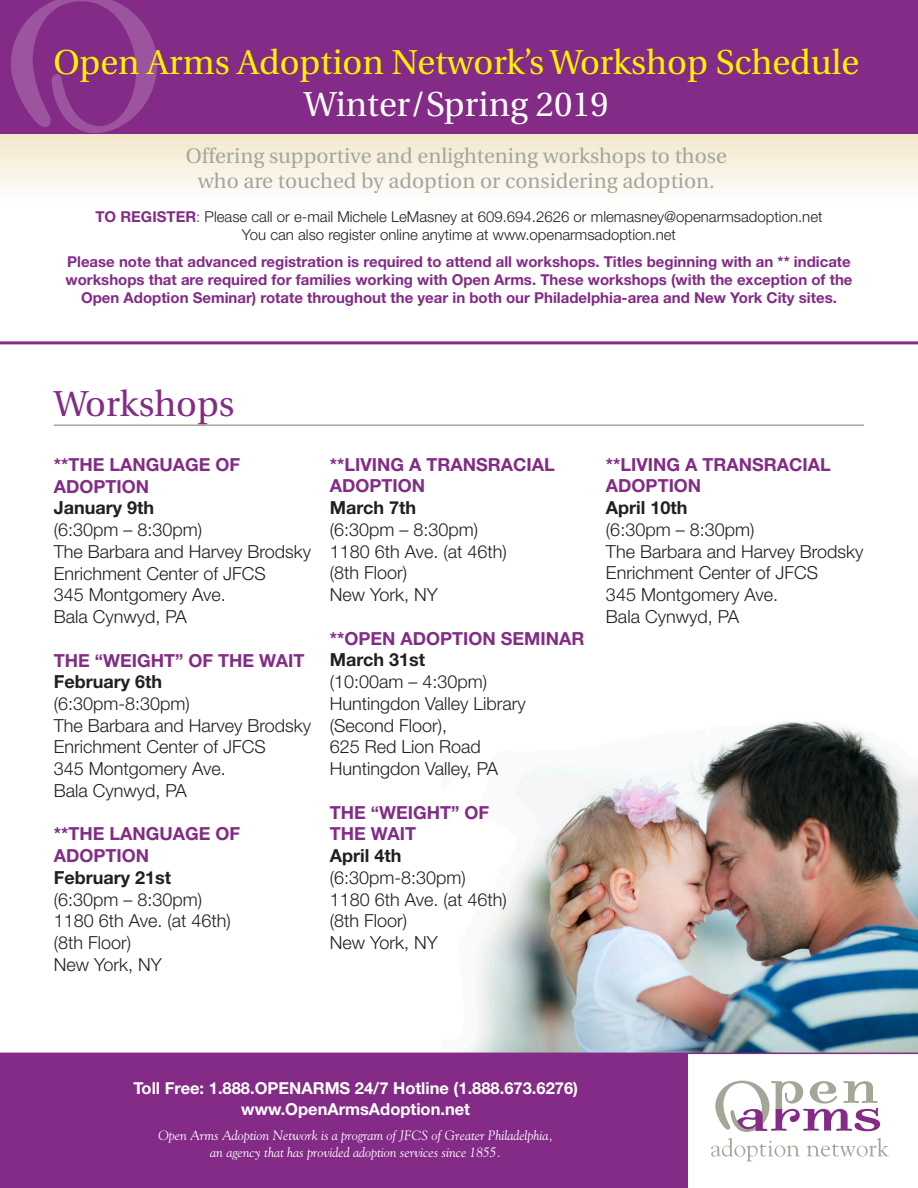
<style>
.page{position:relative;width:918px;height:1188px;background:#fff}
.page>*{position:absolute;margin:0;border:0;box-sizing:border-box;transform-origin:0 0}
.Month{font:36px "Utopia";color:#832b86}
.t1{font:34.5px/41.4px "Utopia";color:#fff101;text-align:center}
.t2{font:21px/25.2px "Utopia";color:#a6a698;text-align:center}
.text{font:300 18px/21.8px "Helvetica Neue";color:#231f20}
.course{font:700 18px/21.8px "Helvetica Neue";color:#832b86}
.date{font:700 18px "Helvetica Neue";color:#231f20}
.t3{font:700 16.5px/21.6px "Helvetica Neue";color:#fff;text-align:center}
.Month-2{font:700 15px/18px "Helvetica Neue";color:#832b86;text-align:center}
.Month-3{font:300 15px/18px "Helvetica Neue";color:#231f20;text-align:center}
.t4{font:italic 13.5px/16.2px "Goudy";color:#fff;text-align:center}
.s1{color:#fff}
.s2{font-weight:700;color:#832b86}
.s3{color:#832b86}
</style>
<div class="page">
<img style="left:441px;top:721px;width:477px;height:332px">
<svg style="left:0;top:133px;width:918px;height:58px;background:#f5eddd"></svg>
<div style="left:0;top:0;width:918px;height:133px;background:#832b86"></div>
<svg style="left:11px;top:0;width:146px;height:134px"></svg>
<hr style="left:0;top:341px;width:918px;height:3px;background:#832b86">
<hr style="left:54px;top:424px;width:810px;height:2px;background:#a6a698">
<div style="left:0;top:1054px;width:688px;height:134px;background:#832b86"></div>
<svg style="left:711px;top:1138px;width:89px;height:23px"></svg>
<svg style="left:807px;top:1138px;width:82px;height:19px"></svg>
<svg style="left:715px;top:1081px;width:165px;height:51px"></svg>
<hr style="left:0;top:1053px;width:918px;height:1px;background:#832b86">
<p class="t1" style="left:53px;top:43px;width:807px">Open Arms Adoption Network’s Workshop Schedule<br><span class="s1">Winter/Spring 2019</span></p>
<p class="t2" style="left:186px;top:143px;width:543px">Offering supportive and enlightening workshops to those who are touched by adoption or considering adoption.</p>
<p class="Month-3" style="left:95px;top:208px;width:729px"><span class="s2">TO REGISTER</span><span class="s3">:</span> Please call or e-mail Michele LeMasney at 609.694.2626 or mlemasney@openarmsadoption.net<br>You can also register online anytime at www.openarmsadoption.net</p>
<p class="Month-2" style="left:65px;top:252px;width:789px">Please note that advanced registration is required to attend all workshops. Titles beginning with an ** indicate workshops that are required for families working with Open Arms. These workshops (with the exception of the<br>Open Adoption Seminar) rotate throughout the year in both our Philadelphia-area and New York City sites.</p>
<p class="Month" style="left:54px;top:384px;width:182px">Workshops</p>
<p class="course" style="left:54px;top:453px;width:188px">**THE LANGUAGE OF<br>ADOPTION</p>
<p class="date" style="left:54px;top:497px;width:102px">January 9th</p>
<p class="text" style="left:54px;top:518px;width:150px">(6:30pm – 8:30pm)</p>
<p class="text" style="left:54px;top:540px;width:259px">The Barbara and Harvey Brodsky<br>Enrichment Center of JFCS<br>345 Montgomery Ave.</p>
<p class="text" style="left:54px;top:605px;width:135px">Bala Cynwyd, PA</p>
<p class="course" style="left:54px;top:649px;width:252px">THE “WEIGHT” OF THE WAIT</p>
<p class="date" style="left:54px;top:671px;width:110px">February 6th</p>
<p class="text" style="left:54px;top:692px;width:138px">(6:30pm-8:30pm)</p>
<p class="text" style="left:54px;top:714px;width:259px">The Barbara and Harvey Brodsky<br>Enrichment Center of JFCS<br>345 Montgomery Ave.</p>
<p class="text" style="left:54px;top:779px;width:135px">Bala Cynwyd, PA</p>
<p class="course" style="left:54px;top:823px;width:188px">**THE LANGUAGE OF<br>ADOPTION</p>
<p class="date" style="left:54px;top:866px;width:119px">February 21st</p>
<p class="text" style="left:54px;top:888px;width:150px">(6:30pm – 8:30pm)</p>
<p class="text" style="left:54px;top:910px;width:179px">1180 6th Ave. (at 46th)</p>
<p class="text" style="left:54px;top:932px;width:79px">(8th Floor)</p>
<p class="text" style="left:54px;top:953px;width:110px">New York, NY</p>
<p class="course" style="left:330px;top:453px;width:226px">**LIVING A TRANSRACIAL<br>ADOPTION</p>
<p class="date" style="left:330px;top:497px;width:88px">March 7th</p>
<p class="text" style="left:330px;top:518px;width:150px">(6:30pm – 8:30pm)</p>
<p class="text" style="left:330px;top:540px;width:179px">1180 6th Ave. (at 46th)</p>
<p class="text" style="left:330px;top:562px;width:79px">(8th Floor)</p>
<p class="text" style="left:330px;top:583px;width:110px">New York, NY</p>
<p class="course" style="left:330px;top:627px;width:256px">**OPEN ADOPTION SEMINAR</p>
<p class="date" style="left:330px;top:649px;width:97px">March 31st</p>
<p class="text" style="left:330px;top:670px;width:159px">(10:00am – 4:30pm)</p>
<p class="text" style="left:330px;top:692px;width:198px">Huntingdon Valley Library (Second Floor),<br>625 Red Lion Road<br>Huntingdon Valley, PA</p>
<p class="course" style="left:330px;top:801px;width:161px">THE “WEIGHT” OF<br>THE WAIT</p>
<p class="date" style="left:330px;top:845px;width:73px">April 4th</p>
<p class="text" style="left:330px;top:866px;width:138px">(6:30pm-8:30pm)</p>
<p class="text" style="left:330px;top:888px;width:179px">1180 6th Ave. (at 46th)</p>
<p class="text" style="left:330px;top:910px;width:79px">(8th Floor)</p>
<p class="text" style="left:330px;top:931px;width:110px">New York, NY</p>
<p class="course" style="left:606px;top:453px;width:226px">**LIVING A TRANSRACIAL<br>ADOPTION</p>
<p class="date" style="left:606px;top:497px;width:83px">April 10th</p>
<p class="text" style="left:606px;top:518px;width:150px">(6:30pm – 8:30pm)</p>
<p class="text" style="left:606px;top:540px;width:259px">The Barbara and Harvey Brodsky<br>Enrichment Center of JFCS<br>345 Montgomery Ave.</p>
<p class="text" style="left:606px;top:605px;width:135px">Bala Cynwyd, PA</p>
<p class="t3" style="left:133px;top:1076px;width:446px">Toll Free: 1.888.OPENARMS 24/7 Hotline (1.888.673.6276) www.OpenArmsAdoption.net</p>
<p class="t4" style="left:158px;top:1127px;width:396px">Open Arms Adoption Network is a program of JFCS of Greater Philadelphia, an agency that has provided adoption services since 1855.</p>
</div>
